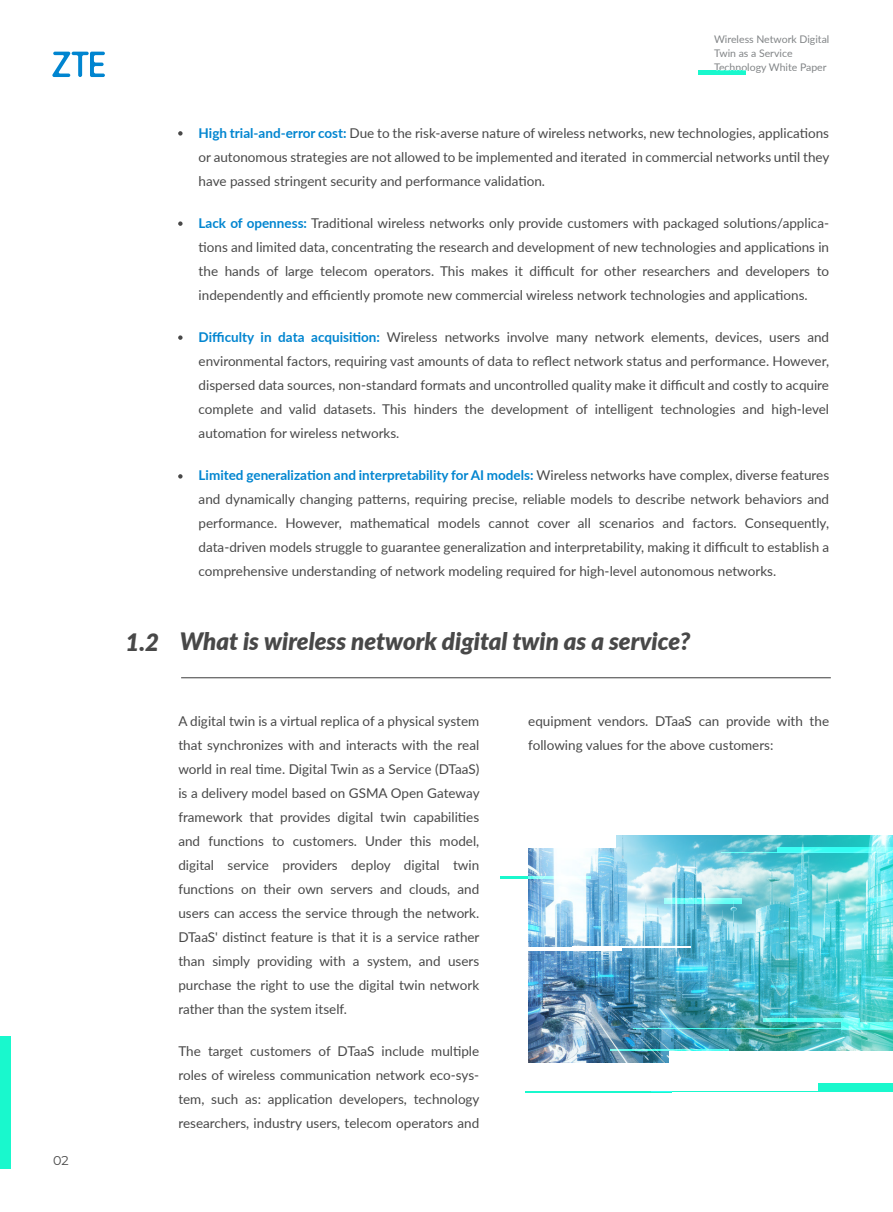
<style>
.page{position:relative;width:893px;height:1212px;background:#fff}
.page>*{position:absolute;margin:0;border:0;box-sizing:border-box;transform-origin:0 0}
.t1{font:italic 900 24px "Lato";color:#484848}
.t2{font:13.5px/24px "Lato";color:#484848;text-align:justify}
.t3{font:12.75px "Montserrat";color:#484848}
.t4{font:10.5px/14.2px "Lato";color:#828587}
.s1{font-weight:700;color:#0085d0}
</style>
<div class="page">
<img style="left:529px;top:836px;width:364px;height:226px">
<svg style="left:178px;top:221px;width:5px;height:5px"></svg>
<svg style="left:178px;top:131px;width:5px;height:5px"></svg>
<svg style="left:178px;top:335px;width:5px;height:5px"></svg>
<svg style="left:178px;top:474px;width:5px;height:5px"></svg>
<hr style="left:181px;top:677px;width:650px;height:1px;background:#484848">
<hr style="left:500px;top:876px;width:91px;height:3px;background:#19f8cd">
<hr style="left:525px;top:1092px;width:146px;height:1px;background:#19f8cd">
<svg style="left:763px;top:1018px;width:97px;height:4px"></svg>
<svg style="left:664px;top:899px;width:78px;height:5px"></svg>
<svg style="left:777px;top:848px;width:116px;height:4px"></svg>
<div style="left:669px;top:1051px;width:224px;height:22px;background:#fff"></div>
<hr style="left:722px;top:852px;width:171px;height:1px;background:#19f8cd">
<hr style="left:633px;top:1028px;width:260px;height:1px;background:#19f8cd">
<div style="left:526px;top:830px;width:90px;height:17px;background:#fff"></div>
<svg style="left:841px;top:1022px;width:52px;height:8px"></svg>
<hr style="left:610px;top:1049px;width:119px;height:2px;background:#19f8cd">
<hr style="left:652px;top:1091px;width:241px;height:1px;background:#19f8cd">
<hr style="left:517px;top:947px;width:104px;height:4px;background:#fff">
<hr style="left:572px;top:946px;width:119px;height:1px;background:#fff">
<div style="left:818px;top:1083px;width:75px;height:8px;background:#19f8cd"></div>
<svg style="left:52px;top:52px;width:53px;height:25px"></svg>
<div style="left:698px;top:70px;width:48px;height:5px;background:#19f8cd"></div>
<div style="left:0;top:1036px;width:11px;height:132px;background:#19f8cd"></div>
<p class="t3" style="left:53px;top:1151px;width:17px">02</p>
<p class="t4" style="left:714px;top:31px;width:117px">Wireless Network Digital<br>Twin as a Service<br>Technology White Paper</p>
<p class="t2" style="left:199px;top:121px;width:632px"><span class="s1">High trial-and-error cost:</span> Due to the risk-averse nature of wireless networks, new technologies, applications or autonomous strategies are not allowed to be implemented and iterated in commercial networks until they have passed stringent security and performance validation.</p>
<p class="t2" style="left:199px;top:211px;width:632px"><span class="s1">Lack of openness:</span> Traditional wireless networks only provide customers with packaged solutions/applica&shy;tions and limited data, concentrating the research and development of new technologies and applications in the hands of large telecom operators. This makes it difficult for other researchers and developers to independently and efficiently promote new commercial wireless network technologies and applications.</p>
<p class="t2" style="left:199px;top:325px;width:632px"><span class="s1">Difficulty in data acquisition:</span> Wireless networks involve many network elements, devices, users and environmental factors, requiring vast amounts of data to reflect network status and performance. However, dispersed data sources, non-standard formats and uncontrolled quality make it difficult and costly to acquire complete and valid datasets. This hinders the development of intelligent technologies and high-level automation for wireless networks.</p>
<p class="t2" style="left:199px;top:463px;width:632px"><span class="s1">Limited generalization and interpretability for AI models:</span> Wireless networks have complex, diverse features and dynamically changing patterns, requiring precise, reliable models to describe network behaviors and performance. However, mathematical models cannot cover all scenarios and factors. Consequently, data-driven models struggle to guarantee generalization and interpretability, making it difficult to establish a comprehensive understanding of network modeling required for high-level autonomous networks.</p>
<h1 class="t1" style="left:126px;top:623px;width:566px">1.2 What is wireless network digital twin as a service?</h1>
<p class="t2" style="left:178px;top:709px;width:303px">A digital twin is a virtual replica of a physical system that synchronizes with and interacts with the real world in real time. Digital Twin as a Service (DTaaS) is a delivery model based on GSMA Open Gateway framework that provides digital twin capabilities and functions to customers. Under this model, digital service providers deploy digital twin functions on their own servers and clouds, and users can access the service through the network.<br>DTaaS' distinct feature is that it is a service rather than simply providing with a system, and users purchase the right to use the digital twin network rather than the system itself.</p>
<p class="t2" style="left:178px;top:1039px;width:303px">The target customers of DTaaS include multiple roles of wireless communication network eco-sys&shy;tem, such as: application developers, technology researchers, industry users, telecom operators and</p>
<p class="t2" style="left:528px;top:709px;width:302px">equipment vendors. DTaaS can provide with the following values for the above customers:</p>
</div>
